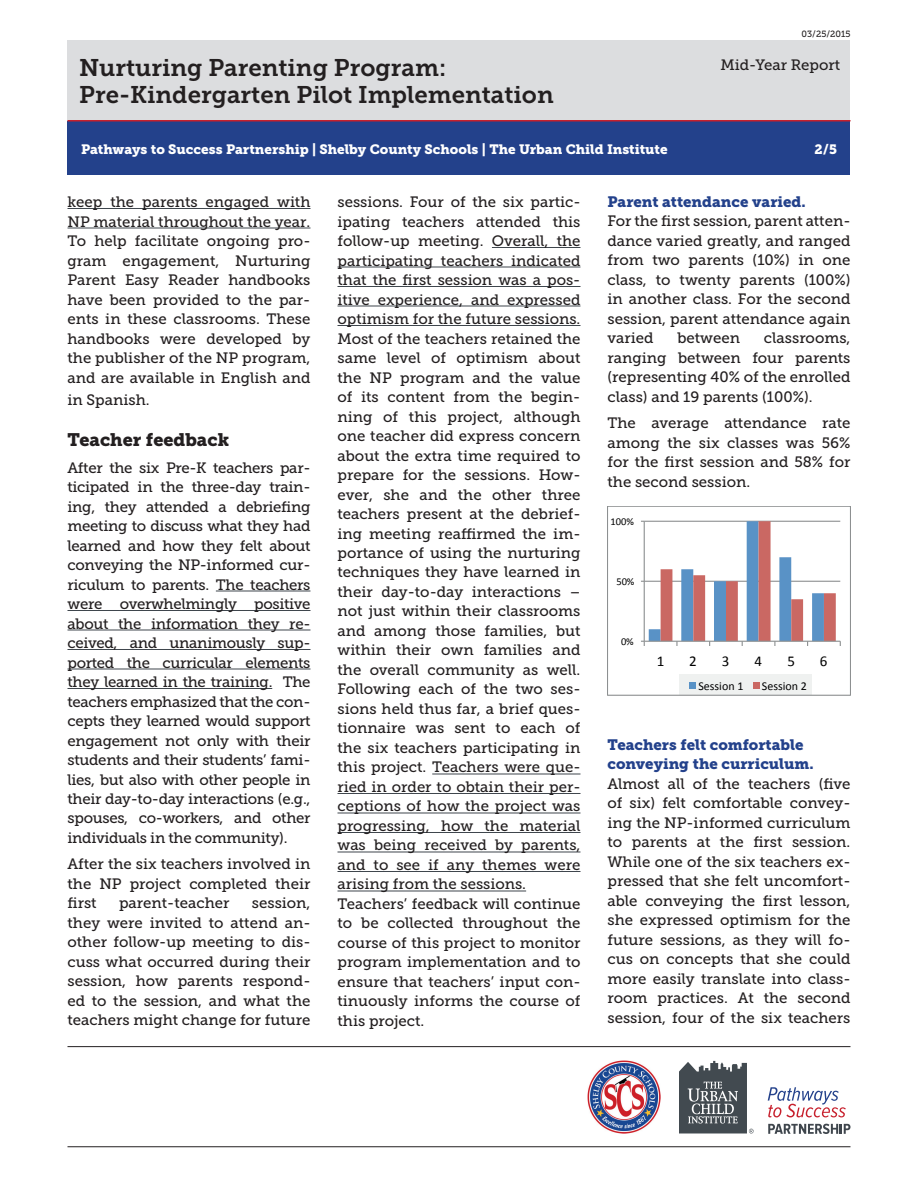
<style>
.page{position:relative;width:918px;height:1188px;background:#fff}
.page>*{position:absolute;margin:0;border:0;box-sizing:border-box;transform-origin:0 0}
.t1{font:24px/27px "Museo Slab 700";color:#231f20}
.t2{font:18px "Museo Slab 900";color:#231f20}
.t3{font:15px/19.5px "Museo Slab 500";color:#231f20;text-align:justify}
.t4{font:15px/19.5px "Museo Slab 900";color:#23418b}
.t5{font:15px "Calibri";color:#000001}
.t6{font:13.5px "Museo Slab 900";color:#fff}
.t7{font:12px "Calibri";color:#000001}
.t8{font:10.5px "Calibri";color:#000001}
.t9{font:9px "Museo Slab 500";color:#231f20}
</style>
<div class="page">
<div style="left:68px;top:40px;width:782px;height:82px;background:#dcdddf"></div>
<img style="left:587px;top:1060px;width:74px;height:74px">
<svg style="left:679px;top:1060px;width:74px;height:74px"></svg>
<svg style="left:679px;top:1061px;width:75px;height:72px"></svg>
<svg style="left:768px;top:1087px;width:78px;height:30px"></svg>
<svg style="left:768px;top:1124px;width:82px;height:10px"></svg>
<hr style="left:68px;top:1046px;width:782px;height:1px;background:#231f20">
<hr style="left:68px;top:1146px;width:782px;height:1px;background:#231f20">
<div style="left:68px;top:122px;width:782px;height:54px;background:#23418b"></div>
<hr style="left:68px;top:208px;width:242px;height:1px;background:#3f464d">
<hr style="left:68px;top:228px;width:242px;height:1px;background:#3f464d">
<hr style="left:216px;top:591px;width:94px;height:1px;background:#3f464d">
<hr style="left:68px;top:610px;width:242px;height:1px;background:#3f464d">
<hr style="left:68px;top:630px;width:242px;height:1px;background:#3f464d">
<hr style="left:68px;top:649px;width:242px;height:1px;background:#3f464d">
<hr style="left:68px;top:669px;width:242px;height:1px;background:#3f464d">
<hr style="left:68px;top:688px;width:204px;height:1px;background:#3f464d">
<hr style="left:492px;top:247px;width:88px;height:1px;background:#3f464d">
<hr style="left:338px;top:267px;width:242px;height:1px;background:#3f464d">
<hr style="left:338px;top:286px;width:242px;height:1px;background:#3f464d">
<hr style="left:338px;top:306px;width:242px;height:1px;background:#3f464d">
<hr style="left:338px;top:325px;width:242px;height:1px;background:#3f464d">
<hr style="left:432px;top:774px;width:149px;height:1px;background:#3f464d">
<hr style="left:338px;top:793px;width:242px;height:1px;background:#3f464d">
<hr style="left:338px;top:813px;width:242px;height:1px;background:#3f464d">
<hr style="left:338px;top:832px;width:242px;height:1px;background:#3f464d">
<hr style="left:338px;top:852px;width:242px;height:1px;background:#3f464d">
<hr style="left:338px;top:871px;width:242px;height:1px;background:#3f464d">
<hr style="left:338px;top:891px;width:188px;height:1px;background:#3f464d">
<svg style="left:641px;top:521px;width:200px;height:125px"></svg>
<div style="left:679px;top:675px;width:133px;height:20px;background:#eff1f0"></div>
<div style="left:689px;top:682px;width:7px;height:6px;background:#5992c6"></div>
<svg style="left:753px;top:682px;width:6px;height:6px"></svg>
<hr style="left:68px;top:120px;width:782px;height:2px;background:#c7202d">
<p class="t9" style="left:802px;top:29px;width:50px">03/25/2015</p>
<h1 class="t1" style="left:79px;top:54px;width:476px">Nurturing Parenting Program:<br>Pre-Kindergarten Pilot Implementation</h1>
<p class="t6" style="left:81px;top:141px;width:588px">Pathways to Success Partnership | Shelby County Schools | The Urban Child Institute</p>
<p class="t6" style="left:815px;top:141px;width:24px">2/5</p>
<p class="t3" style="left:720px;top:55px;width:121px">Mid-Year Report</p>
<p class="t3" style="left:68px;top:192px;width:245px">keep the parents engaged with NP material throughout the year.<br>To help facilitate ongoing pro&shy;gram engagement, Nurturing Parent Easy Reader handbooks have been provided to the par&shy;ents in these classrooms. These handbooks were developed by the publisher of the NP program, and are available in English and</p>
<p class="t3" style="left:68px;top:390px;width:84px">in Spanish.</p>
<p class="t2" style="left:68px;top:429px;width:163px">Teacher feedback</p>
<p class="t3" style="left:68px;top:458px;width:245px">After the six Pre-K teachers par&shy;ticipated in the three-day train&shy;ing, they attended a debriefing meeting to discuss what they had learned and how they felt about conveying the NP-informed cur&shy;riculum to parents. The teachers were overwhelmingly positive about the information they re&shy;ceived, and unanimously sup&shy;ported the curricular elements they learned in the training. The teachers emphasized that the con&shy;cepts they learned would support engagement not only with their students and their students’ fami&shy;lies, but also with other people in their day-to-day interactions (e.g., spouses, co-workers, and other individuals in the community).</p>
<p class="t3" style="left:68px;top:854px;width:244px">After the six teachers involved in the NP project completed their first</p>
<p class="t3" style="left:68px;top:893px;width:245px;text-indent:184px">session, they were invited to attend an&shy;other follow-up meeting to dis&shy;cuss what occurred during their session, how parents respond&shy;ed to the session, and what the teachers might change for future</p>
<p class="t3" style="left:119px;top:893px;width:112px">parent-teacher</p>
<p class="t3" style="left:338px;top:192px;width:245px;text-align:left">sessions. Four of the six partic&shy;ipating teachers attended this follow-up meeting. Overall, the participating teachers indicated that the first session was a pos&shy;itive experience, and expressed optimism for the future sessions.<br>Most of the teachers retained the same level of optimism about the NP program and the value of its content from the begin&shy;ning of this project, although one teacher did express concern about the extra time required to prepare for the sessions. How&shy;ever, she and the other three teachers present at the debrief&shy;ing meeting reaffirmed the im&shy;portance of using the nurturing techniques they have learned in their day-to-day interactions – not just within their classrooms and among those families, but within their own families and the overall community as well.<br>Following each of the two ses&shy;sions held thus far, a brief ques&shy;tionnaire was sent to each of the six teachers participating in this project. Teachers were que&shy;ried in order to obtain their per&shy;ceptions of how the project was progressing, how the material was being received by parents, and to see if any themes were arising from the sessions.<br>Teachers’ feedback will continue to be collected throughout the course of this project to monitor program implementation and to ensure that teachers’ input con&shy;tinuously informs the course of this project.</p>
<p class="t4" style="left:608px;top:192px;width:200px">Parent attendance varied.</p>
<p class="t3" style="left:608px;top:212px;width:245px">For the first session, parent atten&shy;dance varied greatly, and ranged from two parents (10%) in one class, to twenty parents (100%) in another class. For the second session, parent attendance again varied</p>
<p class="t3" style="left:608px;top:329px;width:245px;text-indent:156px">classrooms, ranging between four parents (representing 40% of the enrolled class) and 19 parents (100%).</p>
<p class="t3" style="left:608px;top:413px;width:245px">The average attendance rate among the six classes was 56% for the first session and 58% for the second session.</p>
<p class="t3" style="left:677px;top:329px;width:64px">between</p>
<p class="t8" style="left:610px;top:515px;width:25px">100%</p>
<p class="t8" style="left:616px;top:575px;width:20px">50%</p>
<p class="t8" style="left:621px;top:635px;width:14px">0%</p>
<p class="t5" style="left:657px;top:651px;width:9px">1</p>
<p class="t5" style="left:689px;top:651px;width:9px">2</p>
<p class="t5" style="left:722px;top:651px;width:9px">3</p>
<p class="t5" style="left:755px;top:651px;width:9px">4</p>
<p class="t5" style="left:787px;top:651px;width:9px">5</p>
<p class="t5" style="left:820px;top:651px;width:9px">6</p>
<p class="t7" style="left:698px;top:678px;width:47px">Session 1</p>
<p class="t7" style="left:762px;top:678px;width:47px">Session 2</p>
<p class="t4" style="left:608px;top:735px;width:208px">Teachers felt comfortable conveying the curriculum.</p>
<p class="t3" style="left:608px;top:774px;width:245px">Almost all of the teachers (five of six) felt comfortable convey&shy;ing the NP-informed curriculum to parents at the first session.<br>While one of the six teachers ex&shy;pressed that she felt uncomfort&shy;able conveying the first lesson, she expressed optimism for the future sessions, as they will fo&shy;cus on concepts that she could more easily translate into class&shy;room practices. At the second session, four of the six teachers</p>
</div>
